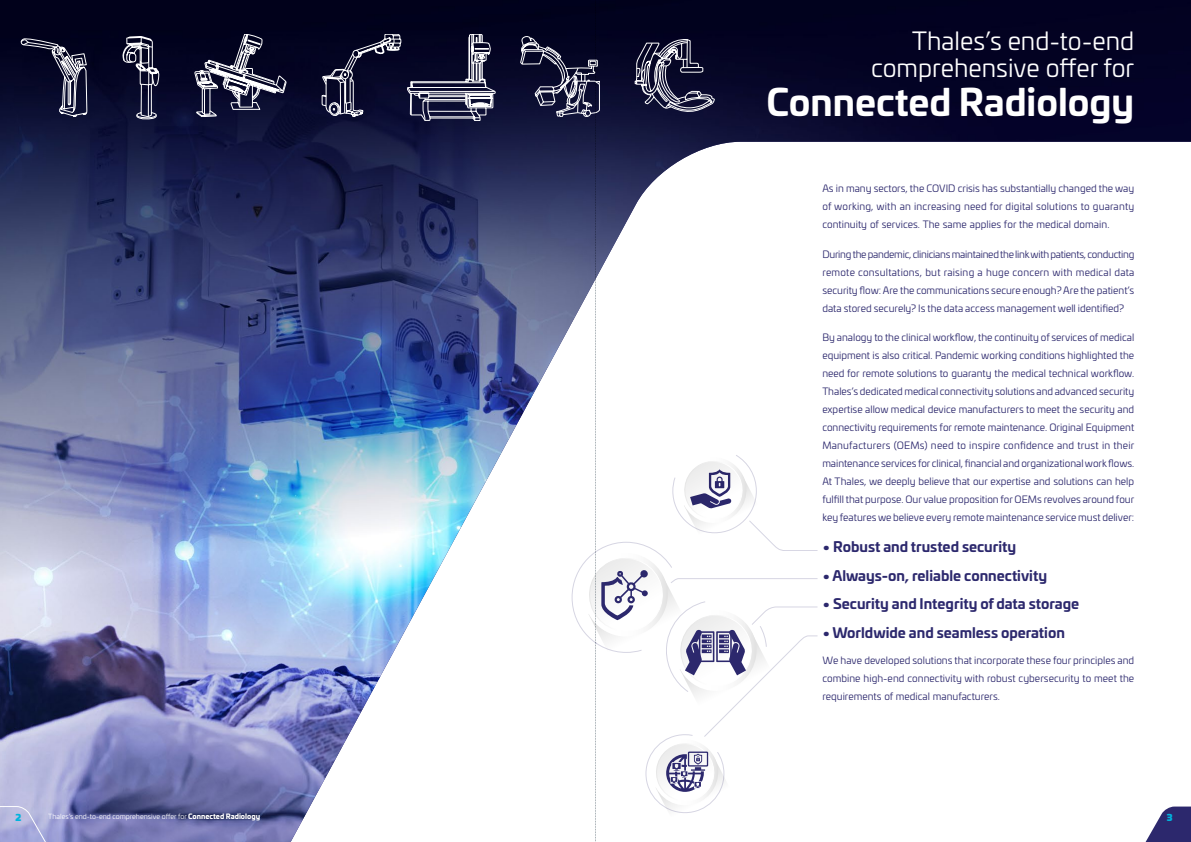
<style>
.page{position:relative;width:1191px;height:842px;background:#fff}
.page>*{position:absolute;margin:0;border:0;box-sizing:border-box;transform-origin:0 0}
.t1{font:700 36.4px "Univia Pro";color:#fff}
.t2{font:24.8px/27.1px "Univia Pro";color:#fff;text-align:right}
.t3{font:700 14px "Univia Pro";color:#2c286d}
.t4{font:10px/18px "Univia Pro";color:#2c286d;text-align:justify}
.t5{font:9px "Univia Pro Ultra";color:#00b4dd}
.t6{font:7px "Univia Pro";color:#fff}
.s1{font-weight:900}
</style>
<div class="page">
<img style="left:0;top:0;width:1191px;height:842px">
<svg style="left:21px;top:39px;width:66px;height:78px"></svg>
<svg style="left:123px;top:36px;width:36px;height:83px"></svg>
<svg style="left:195px;top:34px;width:91px;height:83px"></svg>
<svg style="left:322px;top:34px;width:79px;height:83px"></svg>
<svg style="left:407px;top:34px;width:88px;height:87px"></svg>
<svg style="left:1134px;top:806px;width:57px;height:36px"></svg>
<svg style="left:0;top:806px;width:57px;height:36px"></svg>
<svg style="left:520px;top:0;width:298px;height:842px"></svg>
<h2 class="t2" style="left:871px;top:27px;width:265px">Thales’s end-to-end comprehensive offer for</h2>
<h1 class="t1" style="left:766px;top:73px;width:369px">Connected Radiology</h1>
<p class="t4" style="left:822px;top:179px;width:313px">As in many sectors, the COVID crisis has substantially changed the way of working, with an increasing need for digital solutions to guaranty continuity of services. The same applies for the medical domain.</p>
<p class="t4" style="left:822px;top:244px;width:314px">During the pandemic, clinicians maintained the link with patients, conducting remote consultations, but raising a huge concern with medical data security flow: Are the communications secure enough? Are the patient’s data stored securely? Is the data access management well identified?</p>
<p class="t4" style="left:822px;top:328px;width:313px">By analogy to the clinical workflow, the continuity of services of medical equipment is also critical. Pandemic working conditions highlighted the need for remote solutions to guaranty the medical technical workflow.<br>Thales’s dedicated medical connectivity solutions and advanced security expertise allow medical device manufacturers to meet the security and connectivity requirements for remote maintenance. Original Equipment Manufacturers (OEMs) need to inspire confidence and trust in their maintenance services for clinical, financial and organizational work flows.<br>At Thales, we deeply believe that our expertise and solutions can help fulfill that purpose. Our value proposition for OEMs revolves around four key features we believe every remote maintenance service must deliver:</p>
<h3 class="t3" style="left:822px;top:536px;width:195px">• Robust and trusted security</h3>
<h3 class="t3" style="left:822px;top:564px;width:226px">• Always-on, reliable connectivity</h3>
<h3 class="t3" style="left:822px;top:593px;width:258px">• Security and Integrity of data storage</h3>
<h3 class="t3" style="left:822px;top:621px;width:244px">• Worldwide and seamless operation</h3>
<p class="t4" style="left:822px;top:651px;width:313px">We have developed solutions that incorporate these four principles and combine high-end connectivity with robust cybersecurity to meet the requirements of medical manufacturers.</p>
<p class="t5" style="left:15px;top:810px;width:7px">2</p>
<p class="t6" style="left:48px;top:811px;width:213px">Thales’s end-to-end comprehensive offer for <span class="s1">Connected Radiology</span></p>
<p class="t5" style="left:1166px;top:810px;width:7px">3</p>
</div>
